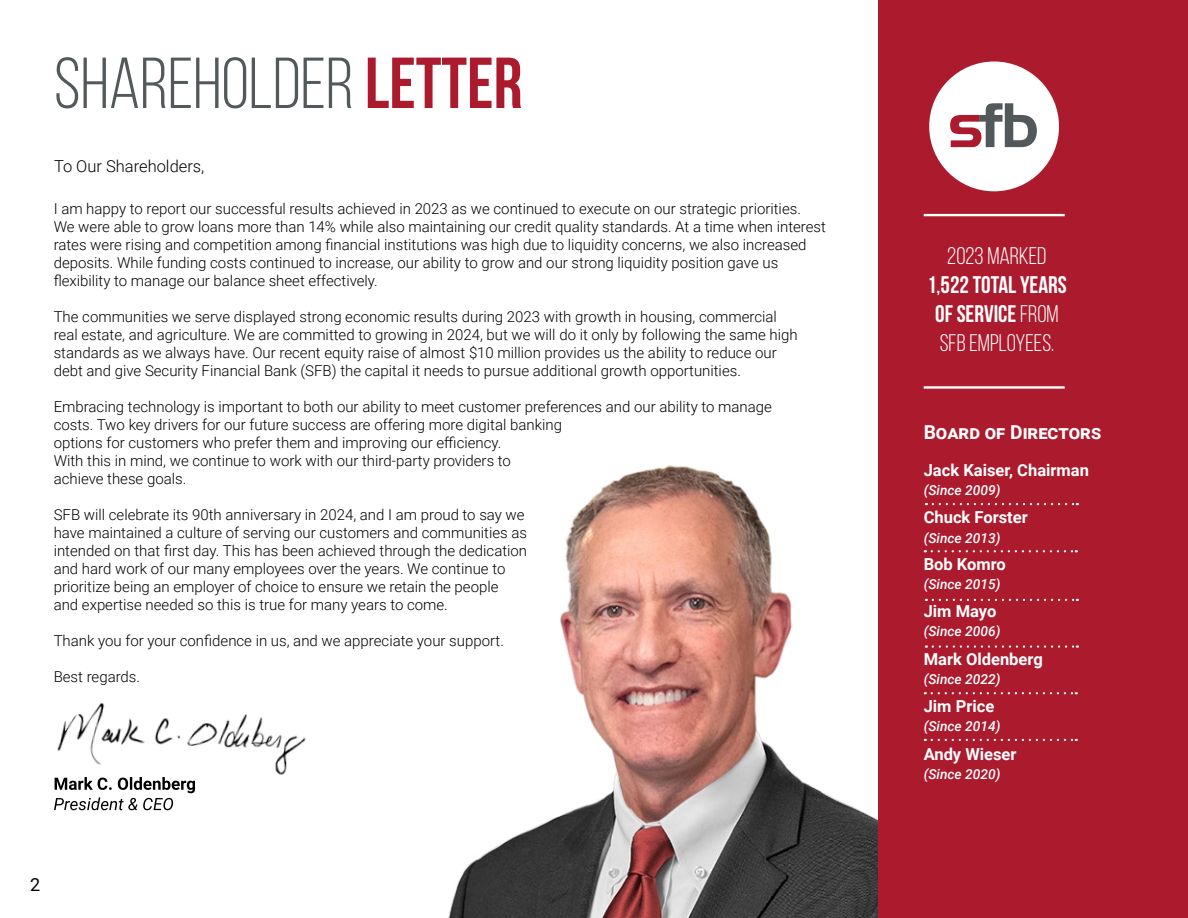
<style>
.page{position:relative;width:1188px;height:918px;background:#fff}
.page>*{position:absolute;margin:0;border:0;box-sizing:border-box;transform-origin:0 0}
.t1{font:72px "Bebas Neue";color:#53585a}
.t2{font:24px/28.8px "Bebas Neue";color:#fff;text-align:center}
.t3{font:700 19.2px "Roboto";color:#fff}
.t4{font:18px "Roboto";color:#000}
.t5{font:700 16.5px "Roboto";color:#fff}
.t6{font:300 16.5px "Roboto";color:#000}
.t7{font:300 15px/18px "Roboto";color:#000}
.t8{font:italic 500 13.8px "Roboto";color:#fff}
.s1{font-weight:700;color:#ab1a2d}
.s2{font-weight:700}
.s3{font-weight:700;font-size:21px}
</style>
<div class="page">
<img style="left:448px;top:465px;width:430px;height:453px">
<div style="left:878px;top:0;width:310px;height:918px;background:#ab1a2d"></div>
<svg style="left:932px;top:550px;width:145px;height:2px"></svg>
<svg style="left:933px;top:503px;width:145px;height:2px"></svg>
<svg style="left:933px;top:599px;width:145px;height:2px"></svg>
<svg style="left:933px;top:645px;width:145px;height:3px"></svg>
<svg style="left:932px;top:692px;width:145px;height:2px"></svg>
<svg style="left:932px;top:739px;width:145px;height:2px"></svg>
<hr style="left:924px;top:214px;width:141px;height:2px;background:#fff">
<hr style="left:924px;top:386px;width:141px;height:3px;background:#fff">
<img style="left:57px;top:702px;width:249px;height:73px">
<svg style="left:54px;top:777px;width:141px;height:33px"></svg>
<div style="left:929px;top:61px;width:130px;height:130px;background:#fff;border-radius:50%"></div>
<svg style="left:950px;top:103px;width:87px;height:44px"></svg>
<h1 class="t1" style="left:54px;top:45px;width:470px">SHAREHOLDER <span class="s1">LETTER</span></h1>
<p class="t6" style="left:54px;top:154px;width:152px">To Our Shareholders,</p>
<p class="t7" style="left:54px;top:199px;width:774px">I am happy to report our successful results achieved in 2023 as we continued to execute on our strategic priorities.<br>We were able to grow loans more than 14% while also maintaining our credit quality standards. At a time when interest rates were rising and competition among financial institutions was high due to liquidity concerns, we also increased deposits. While funding costs continued to increase, our ability to grow and our strong liquidity position gave us flexibility to manage our balance sheet effectively.</p>
<p class="t7" style="left:54px;top:307px;width:745px">The communities we serve displayed strong economic results during 2023 with growth in housing, commercial real estate, and agriculture. We are committed to growing in 2024, but we will do it only by following the same high standards as we always have. Our recent equity raise of almost $10 million provides us the ability to reduce our debt and give Security Financial Bank (SFB) the capital it needs to pursue additional growth opportunities.</p>
<p class="t7" style="left:54px;top:397px;width:720px">Embracing technology is important to both our ability to meet customer preferences and our ability to manage costs. Two key drivers for our future success are offering more digital banking<br>options for customers who prefer them and improving our efficiency.<br>With this in mind, we continue to work with our third-party providers to<br>achieve these goals.</p>
<p class="t7" style="left:54px;top:505px;width:475px">SFB will celebrate its 90th anniversary in 2024, and I am proud to say we have maintained a culture of serving our customers and communities as intended on that first day. This has been achieved through the dedication and hard work of our many employees over the years. We continue to prioritize being an employer of choice to ensure we retain the people<br>and expertise needed so this is true for many years to come.</p>
<p class="t7" style="left:54px;top:631px;width:452px">Thank you for your confidence in us, and we appreciate your support.</p>
<p class="t7" style="left:54px;top:667px;width:88px">Best regards.</p>
<p class="t4" style="left:30px;top:872px;width:12px">2</p>
<h2 class="t2" style="left:927px;top:242px;width:141px">2023 MARKED<br><span class="s2">1</span><span class="s3">,</span><span class="s2">522 TOTAL YEARS<br>OF SERVICE</span> FROM<br>SFB EMPLOYEES.</h2>
<p class="t3" style="left:924px;top:418px;width:179px">Board of Directors</p>
<p class="t5" style="left:924px;top:458px;width:167px">Jack Kaiser, Chairman</p>
<p class="t8" style="left:924px;top:481px;width:78px">(Since 2009)</p>
<p class="t5" style="left:924px;top:506px;width:106px">Chuck Forster</p>
<p class="t8" style="left:924px;top:528px;width:78px">(Since 2013)</p>
<p class="t5" style="left:924px;top:552px;width:84px">Bob Komro</p>
<p class="t8" style="left:924px;top:574px;width:78px">(Since 2015)</p>
<p class="t5" style="left:924px;top:600px;width:74px">Jim Mayo</p>
<p class="t8" style="left:924px;top:622px;width:78px">(Since 2006)</p>
<p class="t5" style="left:924px;top:647px;width:121px">Mark Oldenberg</p>
<p class="t8" style="left:924px;top:669px;width:78px">(Since 2022)</p>
<p class="t5" style="left:924px;top:695px;width:72px">Jim Price</p>
<p class="t8" style="left:924px;top:716px;width:78px">(Since 2014)</p>
<p class="t5" style="left:924px;top:743px;width:94px">Andy Wieser</p>
<p class="t8" style="left:924px;top:765px;width:78px">(Since 2020)</p>
</div>
